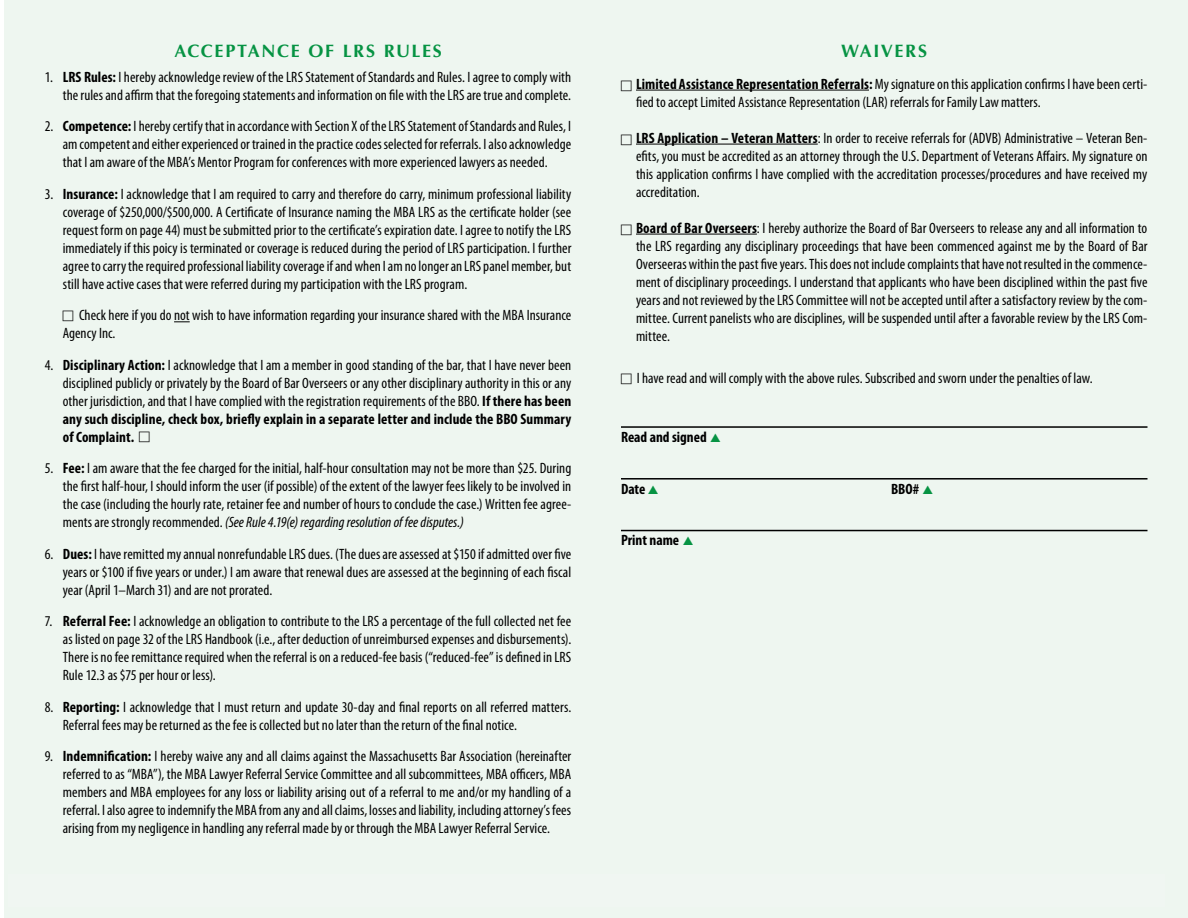
<style>
.page{position:relative;width:1188px;height:918px;background:#fff}
.page>*{position:absolute;margin:0;border:0;box-sizing:border-box;transform-origin:0 0}
.t1{font:700 18px "Optima";letter-spacing:.09em;color:#069343}
.t2{font:condensed 15px/18px "Myriad Pro";letter-spacing:.005em;color:#000;text-align:justify}
.t3{font:700 condensed 15px "Myriad Pro";color:#000}
.s1{font-weight:700}
.s2{font-style:italic}
.s3{color:#069343}
</style>
<div class="page">
<div style="left:4px;top:0;width:594px;height:918px;background:#eef6f0"></div>
<svg style="left:174px;top:321px;width:16px;height:1px"></svg>
<div style="left:594px;top:0;width:594px;height:918px;background:#eef6f0"></div>
<hr style="left:636px;top:90px;width:233px;height:1px;background:#000">
<hr style="left:636px;top:144px;width:182px;height:1px;background:#000">
<hr style="left:636px;top:234px;width:121px;height:1px;background:#000">
<hr style="left:621px;top:426px;width:527px;height:2px;background:#000">
<hr style="left:621px;top:478px;width:527px;height:2px;background:#000">
<hr style="left:621px;top:530px;width:527px;height:1px;background:#000">
<p class="t1" style="left:174px;top:40px;width:269px">ACCEPTANCE OF LRS RULES</p>
<p class="t2" style="left:45px;top:68px;width:528px;text-align:right">1. <span class="s1">LRS Rules:</span> I hereby acknowledge review of the LRS Statement of Standards and Rules. I agree to comply with the rules and affirm that the foregoing statements and information on file with the LRS are true and complete.</p>
<p class="t2" style="left:63px;top:117px;width:510px;text-indent:-18px">2. <span class="s1">Competence:</span> I hereby certify that in accordance with Section X of the LRS Statement of Standards and Rules, I am competent and either experienced or trained in the practice codes selected for referrals. I also acknowledge that I am aware of the MBA’s Mentor Program for conferences with more experienced lawyers as needed.</p>
<p class="t2" style="left:63px;top:185px;width:510px;text-indent:-18px">3. <span class="s1">Insurance:</span> I acknowledge that I am required to carry and therefore do carry, minimum professional liability coverage of $250,000/$500,000. A Certificate of Insurance naming the MBA LRS as the certificate holder (see request form on page 44) must be submitted prior to the certificate’s expiration date. I agree to notify the LRS immediately if this poicy is terminated or coverage is reduced during the period of LRS participation. I further agree to carry the required professional liability coverage if and when I am no longer an LRS panel member, but still have active cases that were referred during my participation with the LRS program.</p>
<p class="t2" style="left:63px;top:306px;width:510px;text-indent:16px">Check here if you do not wish to have information regarding your insurance shared with the MBA Insurance<br>Agency Inc.</p>
<p class="t2" style="left:63px;top:356px;width:510px;text-indent:-18px">4. <span class="s1">Disciplinary Action:</span> I acknowledge that I am a member in good standing of the bar, that I have never been disciplined publicly or privately by the Board of Bar Overseers or any other disciplinary authority in this or any other jurisdiction, and that I have complied with the registration requirements of the BBO. <span class="s1">If there has been any such discipline, check box, briefly explain in a separate letter and include the BBO Summary of Complaint.</span></p>
<p class="t2" style="left:63px;top:459px;width:510px;text-indent:-18px">5. <span class="s1">Fee:</span> I am aware that the fee charged for the initial, half-hour consultation may not be more than $25. During the first half-hour, I should inform the user (if possible) of the extent of the lawyer fees likely to be involved in the case (including the hourly rate, retainer fee and number of hours to conclude the case.) Written fee agree&shy;ments are strongly recommended. <span class="s2">(See Rule 4.19(e) regarding resolution of fee disputes.)</span></p>
<p class="t2" style="left:63px;top:545px;width:510px;text-indent:-18px">6. <span class="s1">Dues:</span> I have remitted my annual nonrefundable LRS dues. (The dues are assessed at $150 if admitted over five years or $100 if five years or under.) I am aware that renewal dues are assessed at the beginning of each fiscal year (April 1–March 31) and are not prorated.</p>
<p class="t2" style="left:63px;top:612px;width:510px;text-indent:-18px">7. <span class="s1">Referral Fee:</span> I acknowledge an obligation to contribute to the LRS a percentage of the full collected net fee as listed on page 32 of the LRS Handbook (i.e., after deduction of unreimbursed expenses and disbursements).<br>There is no fee remittance required when the referral is on a reduced-fee basis (“reduced-fee” is defined in LRS Rule 12.3 as $75 per hour or less).</p>
<p class="t2" style="left:63px;top:698px;width:510px;text-indent:-18px">8. <span class="s1">Reporting:</span> I acknowledge that I must return and update 30-day and final reports on all referred matters.<br>Referral fees may be returned as the fee is collected but no later than the return of the final notice.</p>
<p class="t2" style="left:63px;top:747px;width:510px;text-indent:-18px">9. <span class="s1">Indemnification:</span> I hereby waive any and all claims against the Massachusetts Bar Association (hereinafter referred to as “MBA”), the MBA Lawyer Referral Service Committee and all subcommittees, MBA officers, MBA members and MBA employees for any loss or liability arising out of a referral to me and/or my handling of a referral. I also agree to indemnify the MBA from any and all claims, losses and liability, including attorney’s fees arising from my negligence in handling any referral made by or through the MBA Lawyer Referral Service.</p>
<p class="t1" style="left:841px;top:40px;width:88px">WAIVERS</p>
<p class="t2" style="left:636px;top:74px;width:513px"><span class="s1">Limited Assistance Representation Referrals:</span> My signature on this application confirms I have been certi&shy;fied to accept Limited Assistance Representation (LAR) referrals for Family Law matters.</p>
<p class="t2" style="left:636px;top:128px;width:513px"><span class="s1">LRS Application – Veteran Matters</span>: In order to receive referrals for (ADVB) Administrative – Veteran Ben&shy;efits, you must be accredited as an attorney through the U.S. Department of Veterans Affairs. My signature on this application confirms I have complied with the accreditation processes/procedures and have received my accreditation.</p>
<p class="t2" style="left:636px;top:218px;width:513px"><span class="s1">Board of Bar Overseers</span>: I hereby authorize the Board of Bar Overseers to release any and all information to the LRS regarding any disciplinary proceedings that have been commenced against me by the Board of Bar Overseeras within the past five years. This does not include complaints that have not resulted in the commence&shy;ment of disciplinary proceedings. I understand that applicants who have been disciplined within the past five years and not reviewed by the LRS Committee will not be accepted until after a satisfactory review by the com&shy;mittee. Current panelists who are disciplines, will be suspended until after a favorable review by the LRS Com&shy;mittee.</p>
<p class="t2" style="left:637px;top:369px;width:457px">I have read and will comply with the above rules. Subscribed and sworn under the penalties of law.</p>
<p class="t3" style="left:621px;top:427px;width:101px">Read and signed <span class="s3">▲</span></p>
<p class="t3" style="left:621px;top:479px;width:39px">Date <span class="s3">▲</span></p>
<p class="t3" style="left:891px;top:479px;width:44px">BBO# <span class="s3">▲</span></p>
<p class="t3" style="left:621px;top:531px;width:74px">Print name <span class="s3">▲</span></p>
</div>
